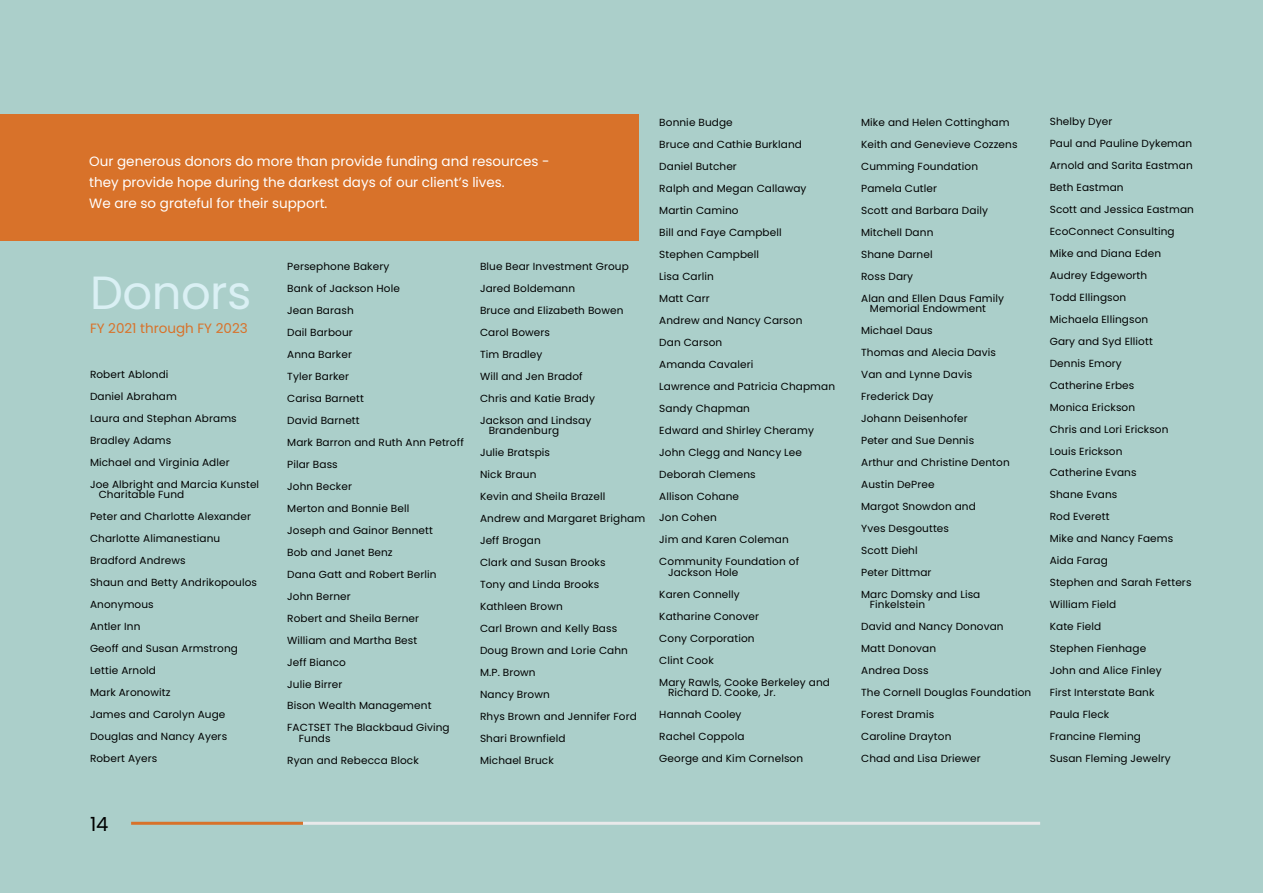
<style>
.page{position:relative;width:1263px;height:893px;background:#abcfca}
.page>*{position:absolute;margin:0;border:0;box-sizing:border-box;transform-origin:0 0}
.t1{font:46.5px "Poppins";letter-spacing:-.01em;color:#daf0f4}
.t2{font:19.5px "Poppins";color:#000}
.t3{font:13.5px/21px "Poppins";color:#fff}
.t4{font:13.5px "Poppins";color:#d8722a}
.t5{font:10.35px/22px "Poppins";letter-spacing:.01em;color:#000101}
</style>
<div class="page">
<div style="left:0;top:115px;width:639px;height:126px;background:#d8722a"></div>
<hr style="left:131px;top:822px;width:172px;height:3px;background:#d8722a">
<hr style="left:303px;top:822px;width:737px;height:3px;background:#e9e9ea">
<h3 class="t3" style="left:89px;top:151px;width:462px">Our generous donors do more than provide funding and resources - they provide hope during the darkest days of our client’s lives.<br>We are so grateful for their support.</h3>
<h1 class="t1" style="left:90px;top:265px;width:163px">Donors</h1>
<h3 class="t4" style="left:90px;top:320px;width:159px">FY 2021 through FY 2023</h3>
<p class="t5" style="left:90px;top:363px;width:171px">Robert Ablondi<br>Daniel Abraham<br>Laura and Stephan Abrams<br>Bradley Adams<br>Michael and Virginia Adler<br>Joe Albright and Marcia Kunstel</p>
<p class="t5" style="left:90px;top:484px;width:169px;text-indent:9px">Charitable Fund<br>Peter and Charlotte Alexander<br>Charlotte Alimanestianu<br>Bradford Andrews<br>Shaun and Betty Andrikopoulos<br>Anonymous<br>Antler Inn<br>Geoff and Susan Armstrong<br>Lettie Arnold<br>Mark Aronowitz<br>James and Carolyn Auge<br>Douglas and Nancy Ayers<br>Robert Ayers</p>
<p class="t5" style="left:287px;top:255px;width:178px">Persephone Bakery<br>Bank of Jackson Hole<br>Jean Barash<br>Dail Barbour<br>Anna Barker<br>Tyler Barker<br>Carisa Barnett<br>David Barnett<br>Mark Barron and Ruth Ann Petroff<br>Pilar Bass<br>John Becker<br>Merton and Bonnie Bell<br>Joseph and Gainor Bennett<br>Bob and Janet Benz<br>Dana Gatt and Robert Berlin<br>John Berner<br>Robert and Sheila Berner<br>William and Martha Best<br>Jeff Bianco<br>Julie Birrer<br>Bison Wealth Management<br>FACTSET The Blackbaud Giving</p>
<p class="t5" style="left:287px;top:727px;width:133px;text-indent:12px">Funds<br>Ryan and Rebecca Block</p>
<p class="t5" style="left:480px;top:255px;width:150px">Blue Bear Investment Group<br>Jared Boldemann<br>Bruce and Elizabeth Bowen<br>Carol Bowers<br>Tim Bradley<br>Will and Jen Bradof<br>Chris and Katie Brady<br>Jackson and Lindsay</p>
<p class="t5" style="left:480px;top:420px;width:167px;text-indent:9px">Brandenburg<br>Julie Bratspis<br>Nick Braun<br>Kevin and Sheila Brazell<br>Andrew and Margaret Brigham<br>Jeff Brogan<br>Clark and Susan Brooks<br>Tony and Linda Brooks<br>Kathleen Brown<br>Carl Brown and Kelly Bass<br>Doug Brown and Lorie Cahn<br>M.P. Brown<br>Nancy Brown<br>Rhys Brown and Jennifer Ford<br>Shari Brownfield<br>Michael Bruck</p>
<p class="t5" style="left:659px;top:111px;width:177px">Bonnie Budge<br>Bruce and Cathie Burkland<br>Daniel Butcher<br>Ralph and Megan Callaway<br>Martin Camino<br>Bill and Faye Campbell<br>Stephen Campbell<br>Lisa Carlin<br>Matt Carr<br>Andrew and Nancy Carson<br>Dan Carson<br>Amanda Cavaleri<br>Lawrence and Patricia Chapman<br>Sandy Chapman<br>Edward and Shirley Cheramy<br>John Clegg and Nancy Lee<br>Deborah Clemens<br>Allison Cohane<br>Jon Cohen<br>Jim and Karen Coleman<br>Community Foundation of</p>
<p class="t5" style="left:659px;top:561px;width:172px;text-indent:9px">Jackson Hole<br>Karen Connelly<br>Katharine Conover<br>Cony Corporation<br>Clint Cook<br>Mary Rawls, Cooke Berkeley and</p>
<p class="t5" style="left:659px;top:682px;width:145px;text-indent:9px">Richard D. Cooke, Jr.<br>Hannah Cooley<br>Rachel Coppola<br>George and Kim Cornelson</p>
<h2 class="t2" style="left:90px;top:812px;width:20px">14</h2>
<p class="t5" style="left:861px;top:111px;width:158px">Mike and Helen Cottingham<br>Keith and Genevieve Cozzens<br>Cumming Foundation<br>Pamela Cutler<br>Scott and Barbara Daily<br>Mitchell Dann<br>Shane Darnel<br>Ross Dary<br>Alan and Ellen Daus Family</p>
<p class="t5" style="left:861px;top:298px;width:150px;text-indent:9px">Memorial Endowment<br>Michael Daus<br>Thomas and Alecia Davis<br>Van and Lynne Davis<br>Frederick Day<br>Johann Deisenhofer<br>Peter and Sue Dennis<br>Arthur and Christine Denton<br>Austin DePree<br>Margot Snowdon and<br>Yves Desgouttes<br>Scott Diehl<br>Peter Dittmar<br>Marc Domsky and Lisa</p>
<p class="t5" style="left:861px;top:594px;width:172px;text-indent:9px">Finkelstein<br>David and Nancy Donovan<br>Matt Donovan<br>Andrea Doss<br>The Cornell Douglas Foundation<br>Forest Dramis<br>Caroline Drayton<br>Chad and Lisa Driewer</p>
<p class="t5" style="left:1050px;top:110px;width:146px">Shelby Dyer<br>Paul and Pauline Dykeman<br>Arnold and Sarita Eastman<br>Beth Eastman<br>Scott and Jessica Eastman<br>EcoConnect Consulting<br>Mike and Diana Eden<br>Audrey Edgeworth<br>Todd Ellingson<br>Michaela Ellingson<br>Gary and Syd Elliott<br>Dennis Emory<br>Catherine Erbes<br>Monica Erickson<br>Chris and Lori Erickson<br>Louis Erickson<br>Catherine Evans<br>Shane Evans<br>Rod Everett<br>Mike and Nancy Faems<br>Aida Farag<br>Stephen and Sarah Fetters<br>William Field<br>Kate Field<br>Stephen Fienhage<br>John and Alice Finley<br>First Interstate Bank<br>Paula Fleck<br>Francine Fleming<br>Susan Fleming Jewelry</p>
</div>
